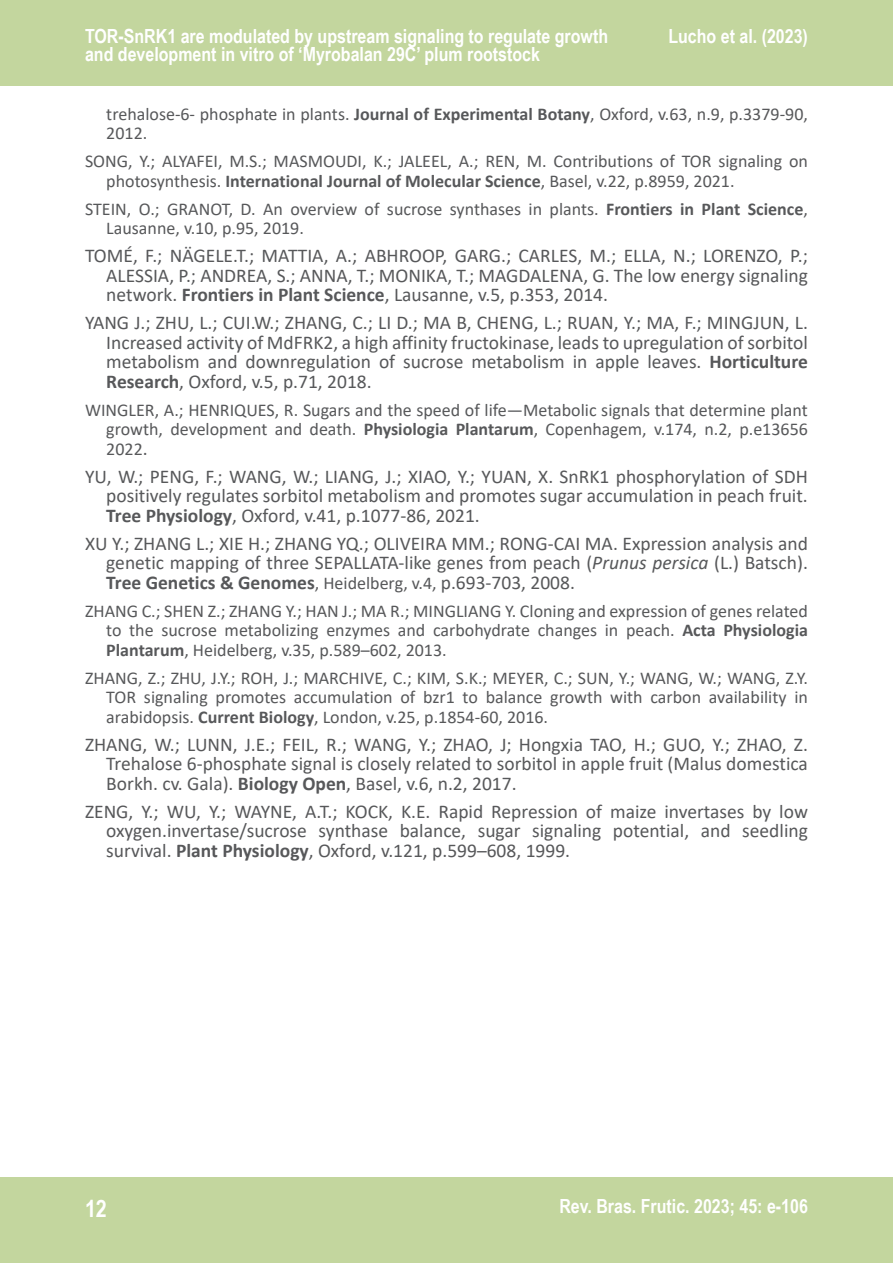
<style>
.page{position:relative;width:893px;height:1263px;background:#fff}
.page>*{position:absolute;margin:0;border:0;box-sizing:border-box;transform-origin:0 0}
.t1{font:700 24px "Arial Narrow";color:#fff}
.Referências{font:19.5px/19.5px "Calibri";color:#57585a;text-align:justify}
.t2{font:700 19.5px/18px "Arial Narrow";color:#fff}
.Referências-2{font:18px/19.5px "Calibri";color:#57585a}
.s1{font-weight:700}
.s2{font-size:19.5px}
.s3{font-style:italic}
.s4{font-size:18px}
</style>
<div class="page">
<div style="left:0;top:0;width:893px;height:85px;background:#c3d69e"></div>
<div style="left:0;top:1178px;width:893px;height:85px;background:#c3d69e"></div>
<p class="t2" style="left:85px;top:26px;width:525px">TOR-SnRK1 are modulated by upstream signaling to regulate growth and development in vitro of ‘Myrobalan 29C’ plum rootstock</p>
<p class="t2" style="left:668px;top:26px;width:141px">Lucho et al. (2023)</p>
<p class="Referências-2" style="left:106px;top:104px;width:703px">trehalose-6- phosphate in plants. <span class="s1">Journal of Experimental Botany</span>, Oxford, v.63, n.9, p.3379-90,<br>2012.</p>
<p class="Referências-2" style="left:106px;top:151px;width:703px;text-indent:-21px">SONG, Y.; ALYAFEI, M.S.; MASMOUDI, K.; JALEEL, A.; REN, M. Contributions of TOR signaling on photosynthesis. <span class="s1">International Journal of Molecular Science</span>, Basel, v.22, p.8959, 2021.</p>
<p class="Referências-2" style="left:106px;top:199px;width:703px;text-indent:-21px">STEIN, O.; GRANOT, D. An overview of sucrose synthases in plants. <span class="s1">Frontiers in Plant Science</span>,<br>Lausanne, v.10, p.95, 2019.</p>
<p class="Referências" style="left:106px;top:246px;width:703px;text-indent:-21px">TOMÉ, F.; NÄGELE.T.; MATTIA, A.; ABHROOP, GARG.; CARLES, M.; ELLA, N.; LORENZO, P.; ALESSIA, P.; ANDREA, S.; ANNA, T.; MONIKA, T.; MAGDALENA, G. The low energy signaling network. <span class="s1">Frontiers in Plant Science</span>, Lausanne, v.5, p.353, 2014.</p>
<p class="Referências" style="left:106px;top:313px;width:703px;text-indent:-21px">YANG J.; ZHU, L.; CUI.W.; ZHANG, C.; LI D.; MA B, CHENG, L.; RUAN, Y.; MA, F.; MINGJUN, L.<br>Increased activity of MdFRK2, a high affinity fructokinase, leads to upregulation of sorbitol metabolism and downregulation of sucrose metabolism in apple leaves. <span class="s1">Horticulture Research</span>, Oxford, v.5, p.71, 2018.</p>
<p class="Referências-2" style="left:106px;top:400px;width:703px;text-align:justify;text-indent:-21px">WINGLER, A.; HENRIQUES, R. Sugars and the speed of life—Metabolic signals that determine plant growth, development and death. <span class="s1">Physiologia Plantarum</span>, Copenhagem, v.174, n.2, p.e13656<br>2022<span class="s2">.</span></p>
<p class="Referências" style="left:106px;top:466px;width:703px;text-indent:-21px">YU, W.; PENG, F.; WANG, W.; LIANG, J.; XIAO, Y.; YUAN, X. SnRK1 phosphorylation of SDH positively regulates sorbitol metabolism and promotes sugar accumulation in peach fruit.<br><span class="s1">Tree Physiology</span>, Oxford, v.41, p.1077-86, 2021.</p>
<p class="Referências" style="left:106px;top:533px;width:703px;text-indent:-21px">XU Y.; ZHANG L.; XIE H.; ZHANG YQ.; OLIVEIRA MM.; RONG-CAI MA. Expression analysis and genetic mapping of three SEPALLATA-like genes from peach (<span class="s3">Prunus persica</span> (L.) Batsch).<br><span class="s1">Tree Genetics &amp; Genomes</span><span class="s4">, Heidelberg, v.4,</span> p.693-703, 2008.</p>
<p class="Referências-2" style="left:106px;top:601px;width:703px;text-align:justify;text-indent:-21px">ZHANG C.; SHEN Z.; ZHANG Y.; HAN J.; MA R.; MINGLIANG Y. Cloning and expression of genes related to the sucrose metabolizing enzymes and carbohydrate changes in peach. <span class="s1">Acta Physiologia Plantarum</span>, Heidelberg, v.35, p.589–602, 2013.</p>
<p class="Referências-2" style="left:106px;top:668px;width:703px;text-align:justify;text-indent:-21px">ZHANG, Z.; ZHU, J.Y.; ROH, J.; MARCHIVE, C.; KIM, S.K.; MEYER, C.; SUN, Y.; WANG, W.; WANG, Z.Y.<br>TOR signaling promotes accumulation of bzr1 to balance growth with carbon availability in arabidopsis. <span class="s1">Current Biology</span>, London, v.25, p.1854-60, 2016.</p>
<p class="Referências" style="left:106px;top:734px;width:703px;text-indent:-21px">ZHANG, W.; LUNN, J.E.; FEIL, R.; WANG, Y.; ZHAO, J; Hongxia TAO, H.; GUO, Y.; ZHAO, Z.<br>Trehalose 6-phosphate signal is closely related to sorbitol in apple fruit (Malus domestica Borkh. cv. Gala). <span class="s1">Biology Open</span>, Basel, v.6, n.2, 2017.</p>
<p class="Referências" style="left:106px;top:801px;width:703px;text-indent:-21px">ZENG, Y.; WU, Y.; WAYNE, A.T.; KOCK, K.E. Rapid Repression of maize invertases by low oxygen.invertase/sucrose synthase balance, sugar signaling potential, and seedling survival. <span class="s1">Plant Physiology</span>, Oxford, v.121, p.599–608, 1999.</p>
<p class="t1" style="left:85px;top:1190px;width:23px">12</p>
<p class="t2" style="left:559px;top:1196px;width:250px">Rev. Bras. Frutic. 2023; 45: e-106</p>
</div>
